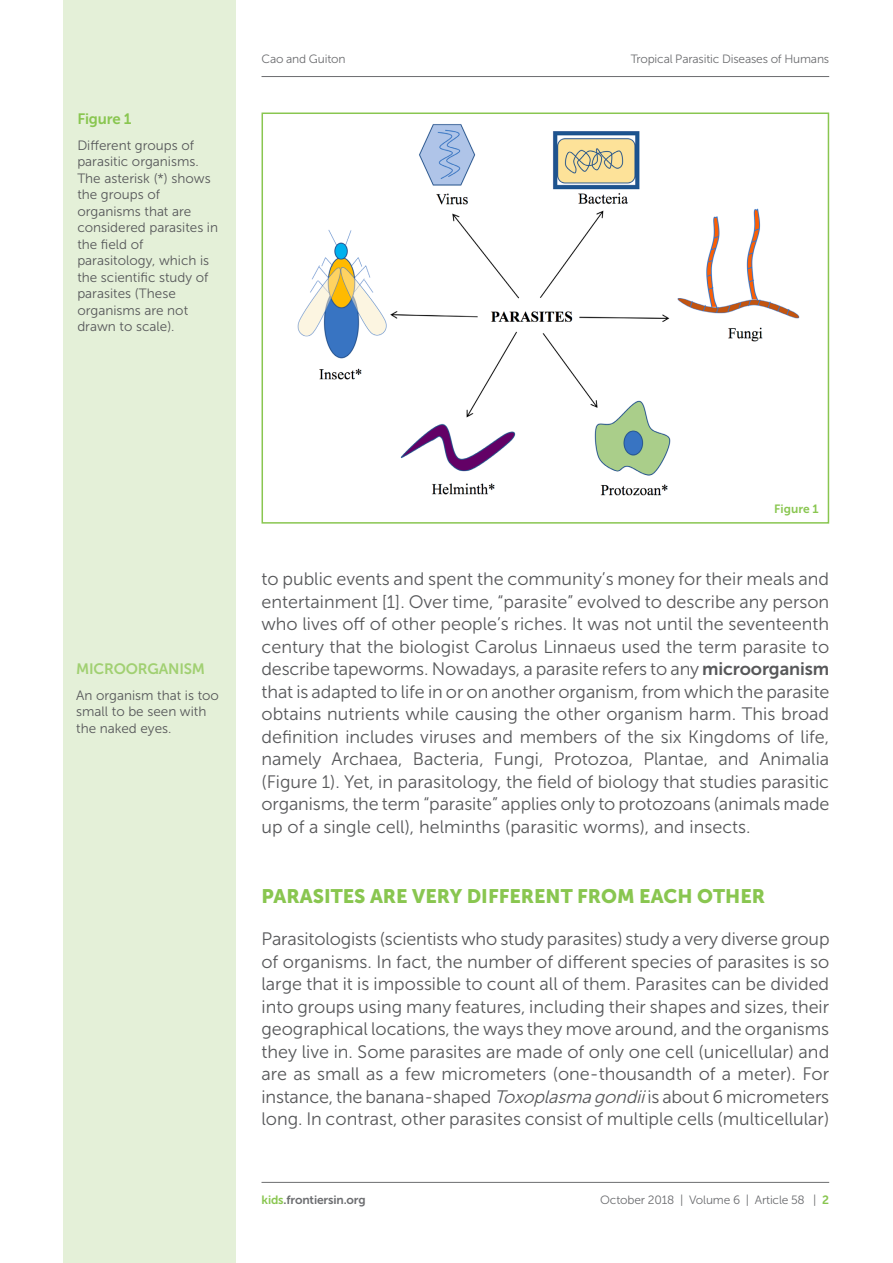
<style>
.page{position:relative;width:893px;height:1263px;background:#fff}
.page>*{position:absolute;margin:0;border:0;box-sizing:border-box;transform-origin:0 0}
.ART_kids_tx_title1{font:19.5px "Museo Sans 900";color:#89c650}
.ART_kids_tx{font:18px/22.5px "Museo Sans 300";color:#57585a;text-align:justify}
.t1{font:15px "Museo Sans 700";letter-spacing:-.01em;color:#a1d072}
.ART_kids_title5{font:15px "Museo Sans 700";letter-spacing:-.01em;color:#89c650}
.REF_kids_tx_2{font:13.5px/16.5px "Museo Sans 300";color:#57585a}
.t2{font:12px "Museo Sans 300";letter-spacing:-.015em;color:#6c6d70}
.t3{font:12px "Museo Sans 700";letter-spacing:-.01em;color:#6c6d70}
.t4{font:12px "Museo Sans 700";color:#89c650}
.s1{font-family:"Museo Sans 700"}
.s2{font-style:italic}
.s3{color:#89c650}
.s4{font-family:"Museo Sans 700";color:#89c650}
</style>
<div class="page">
<hr style="left:261px;top:76px;width:568px;height:1px;background:#6c6d70">
<div style="left:64px;top:0;width:172px;height:1263px;background:#e4f0d8"></div>
<hr style="left:261px;top:1182px;width:568px;height:1px;background:#6c6d70">
<div style="left:261px;top:112px;width:568px;height:412px;background:#fff;border:2px solid #89c650"></div>
<img style="left:297px;top:124px;width:503px;height:371px">
<p class="ART_kids_title5" style="left:77px;top:111px;width:56px">Figure 1</p>
<p class="REF_kids_tx_2" style="left:77px;top:137px;width:142px">Different groups of parasitic organisms.<br>The asterisk (*) shows the groups of organisms that are considered parasites in the field of parasitology, which is the scientific study of parasites (These organisms are not drawn to scale).</p>
<p class="t2" style="left:261px;top:52px;width:86px">Cao and Guiton</p>
<p class="t2" style="left:631px;top:52px;width:200px">Tropical Parasitic Diseases of Humans</p>
<p class="t1" style="left:76px;top:661px;width:130px">MICROORGANISM</p>
<p class="REF_kids_tx_2" style="left:76px;top:687px;width:144px">An organism that is too small to be seen with the naked eyes.</p>
<p class="t4" style="left:774px;top:502px;width:46px">Figure 1</p>
<p class="ART_kids_tx" style="left:261px;top:568px;width:570px">to public events and spent the community’s money for their meals and entertainment [1]. Over time, “parasite” evolved to describe any person who lives off of other people’s riches. It was not until the seventeenth century that the biologist Carolus Linnaeus used the term parasite to describe tapeworms. Nowadays, a parasite refers to any <span class="s1">microorganism </span>that is adapted to life in or on another organism, from which the parasite obtains nutrients while causing the other organism harm. This broad definition includes viruses and members of the six Kingdoms of life, namely Archaea, Bacteria, Fungi, Protozoa, Plantae, and Animalia (Figure 1). Yet, in parasitology, the field of biology that studies parasitic organisms, the term “parasite” applies only to protozoans (animals made up of a single cell), helminths (parasitic worms), and insects.</p>
<p class="ART_kids_tx_title1" style="left:261px;top:885px;width:505px">PARASITES ARE VERY DIFFERENT FROM EACH OTHER</p>
<p class="ART_kids_tx" style="left:261px;top:928px;width:570px">Parasitologists (scientists who study parasites) study a very diverse group of organisms. In fact, the number of different species of parasites is so large that it is impossible to count all of them. Parasites can be divided into groups using many features, including their shapes and sizes, their geographical locations, the ways they move around, and the organisms they live in. Some parasites are made of only one cell (unicellular) and are as small as a few micrometers (one-thousandth of a meter). For instance, the banana-shaped <span class="s2">Toxoplasmagondii</span>is about 6 micrometers long. In contrast, other parasites consist of multiple cells (multicellular)</p>
<p class="t3" style="left:261px;top:1193px;width:106px"><span class="s3">kids</span>.frontiersin.org</p>
<p class="t2" style="left:600px;top:1193px;width:230px">October 2018 | Volume 6 | Article 58 | <span class="s4">2</span></p>
</div>
